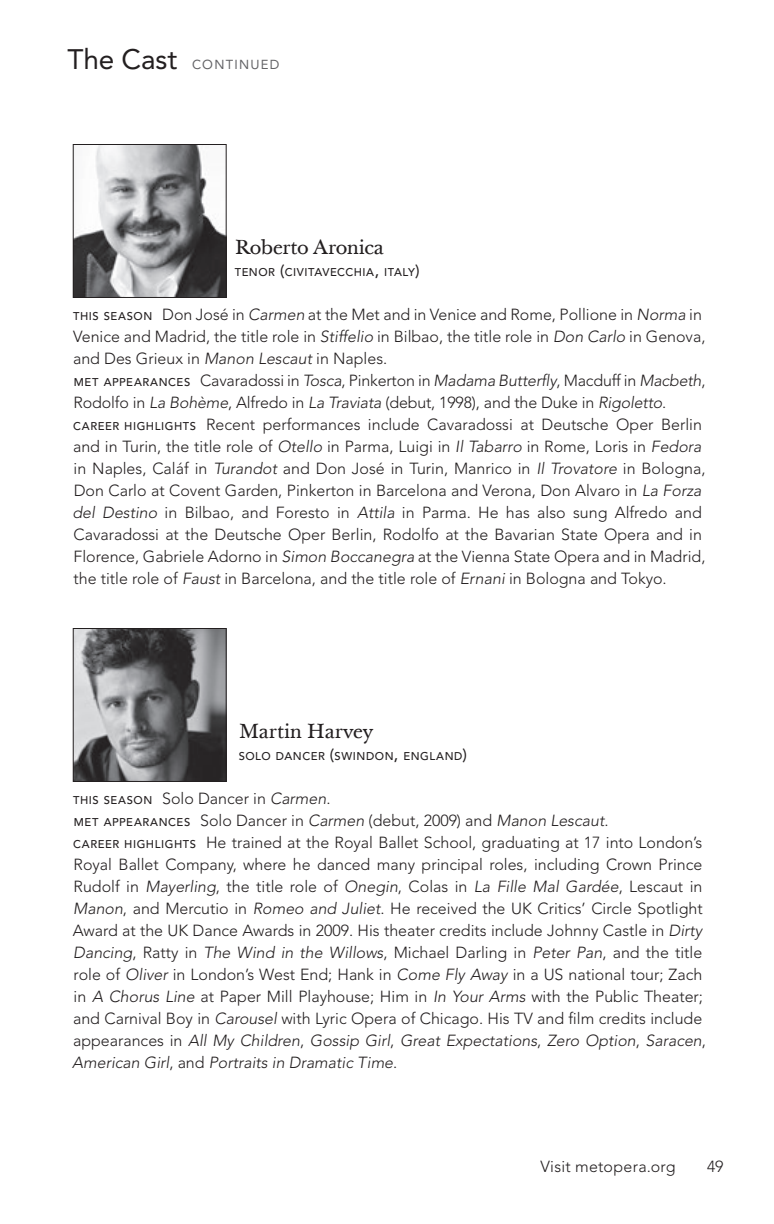
<style>
.page{position:relative;width:774px;height:1224px;background:#fff}
.page>*{position:absolute;margin:0;border:0;box-sizing:border-box;transform-origin:0 0}
.t1{font:20px "Baskerville Ten";letter-spacing:-.005em;color:#231f20}
.t2{font:300 16px/22px "Avenir";color:#231f20}
.t3{font:300 16px "Avenir";letter-spacing:.02em;color:#231f20}
.t4{font:13px "Avenir";letter-spacing:.095em;color:#636366}
.t5{font:500 11.2px "Avenir";letter-spacing:.045em;color:#231f20}
.s1{font-size:28px;color:#231f20}
.s2{font-size:16px}
.s3{font-weight:500;font-size:11.2px}
.s4{font-style:italic}
</style>
<div class="page">
<img style="left:75px;top:630px;width:150px;height:150px">
<div style="left:73px;top:628px;width:154px;height:154px;border:1px solid #231f20"></div>
<img style="left:75px;top:146px;width:150px;height:150px">
<div style="left:73px;top:144px;width:154px;height:154px;border:1px solid #231f20"></div>
<p class="t4" style="left:68px;top:57px;width:213px"><span class="s1">The Cast</span> CONTINUED</p>
<p class="t1" style="left:235px;top:235px;width:151px">Roberto Aronica</p>
<p class="t5" style="left:235px;top:266px;width:187px">TENOR <span class="s2">(</span>CIVITAVECCHIA<span class="s2">,</span> ITALY<span class="s2">)</span></p>
<p class="t2" style="left:72px;top:304px;width:635px"><span class="s3">THIS SEASON</span> Don José in <span class="s4">Carmen</span> at the Met and in Venice and Rome, Pollione in <span class="s4">Norma</span> in Venice and Madrid, the title role in <span class="s4">Stiffelio</span> in Bilbao, the title role in <span class="s4">Don Carlo</span> in Genova, and Des Grieux in <span class="s4">Manon Lescaut</span> in Naples.<br><span class="s3">MET APPEARANCES</span> Cavaradossi in <span class="s4">Tosca</span>, Pinkerton in <span class="s4">Madama Butterfly</span>, Macduff in <span class="s4">Macbeth</span>, Rodolfo in <span class="s4">La Bohème</span>, Alfredo in <span class="s4">La Traviata</span> (debut, 1998), and the Duke in <span class="s4">Rigoletto</span>.<br><span class="s3">CAREER HIGHLIGHTS</span> Recent performances include Cavaradossi at Deutsche Oper Berlin and in Turin, the title role of <span class="s4">Otello</span> in Parma, Luigi in <span class="s4">Il Tabarro</span> in Rome, Loris in <span class="s4">Fedora </span>in Naples, Caláf in <span class="s4">Turandot</span> and Don José in Turin, Manrico in <span class="s4">Il Trovatore</span> in Bologna, Don Carlo at Covent Garden, Pinkerton in Barcelona and Verona, Don Alvaro in <span class="s4">La Forza del Destino</span> in Bilbao, and Foresto in <span class="s4">Attila</span> in Parma. He has also sung Alfredo and Cavaradossi at the Deutsche Oper Berlin, Rodolfo at the Bavarian State Opera and in Florence, Gabriele Adorno in <span class="s4">Simon Boccanegra</span> at the Vienna State Opera and in Madrid, the title role of <span class="s4">Faust</span> in Barcelona, and the title role of <span class="s4">Ernani</span> in Bologna and Tokyo.</p>
<p class="t1" style="left:239px;top:719px;width:136px">Martin Harvey</p>
<p class="t5" style="left:239px;top:750px;width:230px">SOLO DANCER <span class="s2">(</span>SWINDON<span class="s2">,</span> ENGLAND<span class="s2">)</span></p>
<p class="t2" style="left:72px;top:788px;width:635px"><span class="s3">THIS SEASON</span> Solo Dancer in <span class="s4">Carmen</span>.<br><span class="s3">MET APPEARANCES</span> Solo Dancer in <span class="s4">Carmen</span> (debut, 2009) and <span class="s4">Manon Lescaut</span>.<br><span class="s3">CAREER HIGHLIGHTS</span> He trained at the Royal Ballet School, graduating at 17 into London’s Royal Ballet Company, where he danced many principal roles, including Crown Prince Rudolf in <span class="s4">Mayerling</span>, the title role of <span class="s4">Onegin</span>, Colas in <span class="s4">La Fille Mal Gardée</span>, Lescaut in <span class="s4">Manon</span>, and Mercutio in <span class="s4">Romeo and Juliet</span>. He received the UK Critics’ Circle Spotlight Award at the UK Dance Awards in 2009. His theater credits include Johnny Castle in <span class="s4">Dirty Dancing</span>, Ratty in <span class="s4">The Wind in the Willows</span>, Michael Darling in <span class="s4">Peter Pan</span>, and the title role of <span class="s4">Oliver</span> in London’s West End; Hank in <span class="s4">Come Fly Away</span> in a US national tour; Zach in <span class="s4">A Chorus Line</span> at Paper Mill Playhouse; Him in <span class="s4">In Your Arms</span> with the Public Theater; and Carnival Boy in <span class="s4">Carousel</span> with Lyric Opera of Chicago. His TV and film credits include appearances in <span class="s4">All My Children</span>, <span class="s4">Gossip Girl</span>, <span class="s4">Great Expectations</span>, <span class="s4">Zero Option</span>, <span class="s4">Saracen</span>, <span class="s4">American Girl</span>, and <span class="s4">Portraits in Dramatic Time</span>.</p>
<p class="t3" style="left:540px;top:1157px;width:137px">Visit metopera.org</p>
<p class="t2" style="left:707px;top:1156px;width:18px">49</p>
</div>
